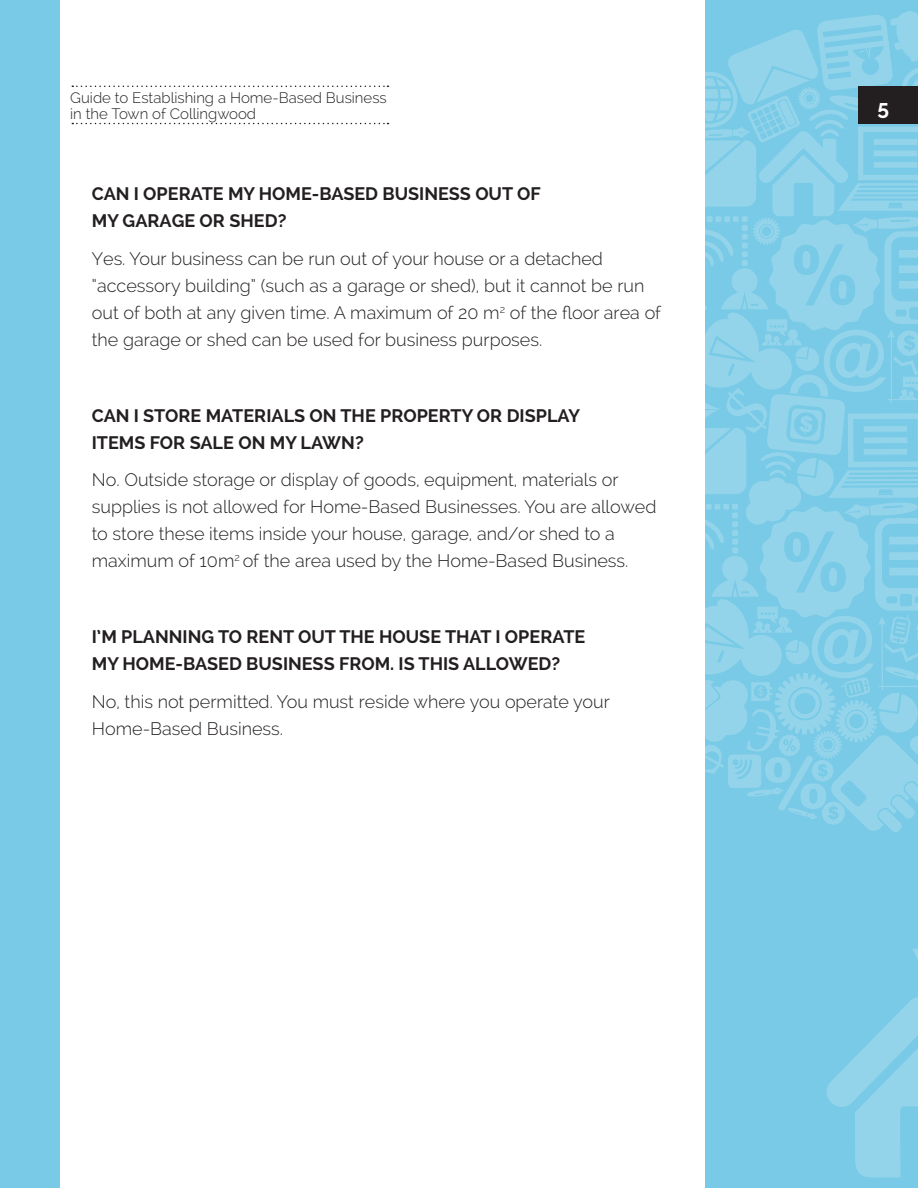
<style>
.page{position:relative;width:918px;height:1188px;background:#fff}
.page>*{position:absolute;margin:0;border:0;box-sizing:border-box;transform-origin:0 0}
.t1{font:700 21px "Raleway";color:#fff}
.t2{font:300 18px/27px "Raleway";color:#231f20}
.t3{font:700 18px "Raleway";color:#231f20}
.t4{font:300 15px/16.5px "Raleway";color:#231f20}
</style>
<div class="page">
<div style="left:0;top:0;width:59px;height:1188px;background:#79cae6"></div>
<div style="left:705px;top:0;width:213px;height:1188px;background:#79cae6"></div>
<svg style="left:705px;top:11px;width:213px;height:821px"></svg>
<svg style="left:913px;top:949px;width:5px;height:10px"></svg>
<svg style="left:826px;top:997px;width:92px;height:181px"></svg>
<svg style="left:72px;top:86px;width:316px;height:1px"></svg>
<svg style="left:72px;top:123px;width:316px;height:1px"></svg>
<div style="left:858px;top:86px;width:60px;height:38px;background:#231f20"></div>
<p class="t4" style="left:70px;top:89px;width:318px">Guide to Establishing a Home-Based Business in the Town of Collingwood</p>
<p class="t3" style="left:92px;top:184px;width:65px">CAN I OPER</p>
<p class="t3" style="left:191px;top:184px;width:216px">ATE MY HOME-BASED BUSINESS</p>
<p class="t3" style="left:475px;top:184px;width:14px">OUT</p>
<p class="t3" style="left:517px;top:184px;width:25px">OF</p>
<p class="t3" style="left:92px;top:211px;width:196px">MY GARAGE OR SHED?</p>
<p class="t2" style="left:92px;top:245px;width:571px">Yes. Your business can be run out of your house or a detached “accessory building” (such as a garage or shed), but it cannot be run out of both at any given time. A maximum of 20 m<sup>2</sup> of the floor area of the garage or shed can be used for business purposes.</p>
<p class="t3" style="left:92px;top:405px;width:64px">CAN I STORE</p>
<p class="t3" style="left:206px;top:405px;width:37px">MATERI</p>
<p class="t3" style="left:272px;top:405px;width:122px">ALS ON THEPROPERT</p>
<p class="t3" style="left:462px;top:405px;width:68px">Y OR DISPL</p>
<p class="t3" style="left:558px;top:405px;width:24px">AY</p>
<p class="t3" style="left:92px;top:432px;width:274px">ITE MS FOR SALE ON MY LAWN ?</p>
<p class="t2" style="left:92px;top:467px;width:566px">No. Outside storage or display of goods, equipment, materials or supplies is not allowed for Home-Based Businesses. You are allowed to store these items inside your house, garage, and/or shed to a maximum of 10m<sup>2</sup> of the area used by the Home-Based Business.</p>
<p class="t3" style="left:92px;top:626px;width:76px">I’M PLANNIN</p>
<p class="t3" style="left:201px;top:626px;width:58px">G TO RENT</p>
<p class="t3" style="left:298px;top:626px;width:14px">OUT</p>
<p class="t3" style="left:339px;top:626px;width:67px">THE HOUSE</p>
<p class="t3" style="left:445px;top:626px;width:73px">THAT I OPER</p>
<p class="t3" style="left:552px;top:626px;width:23px">ATE</p>
<p class="t3" style="left:92px;top:653px;width:179px">MY HOME-BASED BUSINESS</p>
<p class="t3" style="left:339px;top:653px;width:150px">FROM. IS THIS ALLOWE</p>
<p class="t3" style="left:539px;top:653px;width:23px">D?</p>
<p class="t2" style="left:92px;top:688px;width:520px">No, this not permitted. You must reside where you operate your<br>Home-Based Business.</p>
<p class="t1" style="left:877px;top:95px;width:13px">5</p>
</div>
